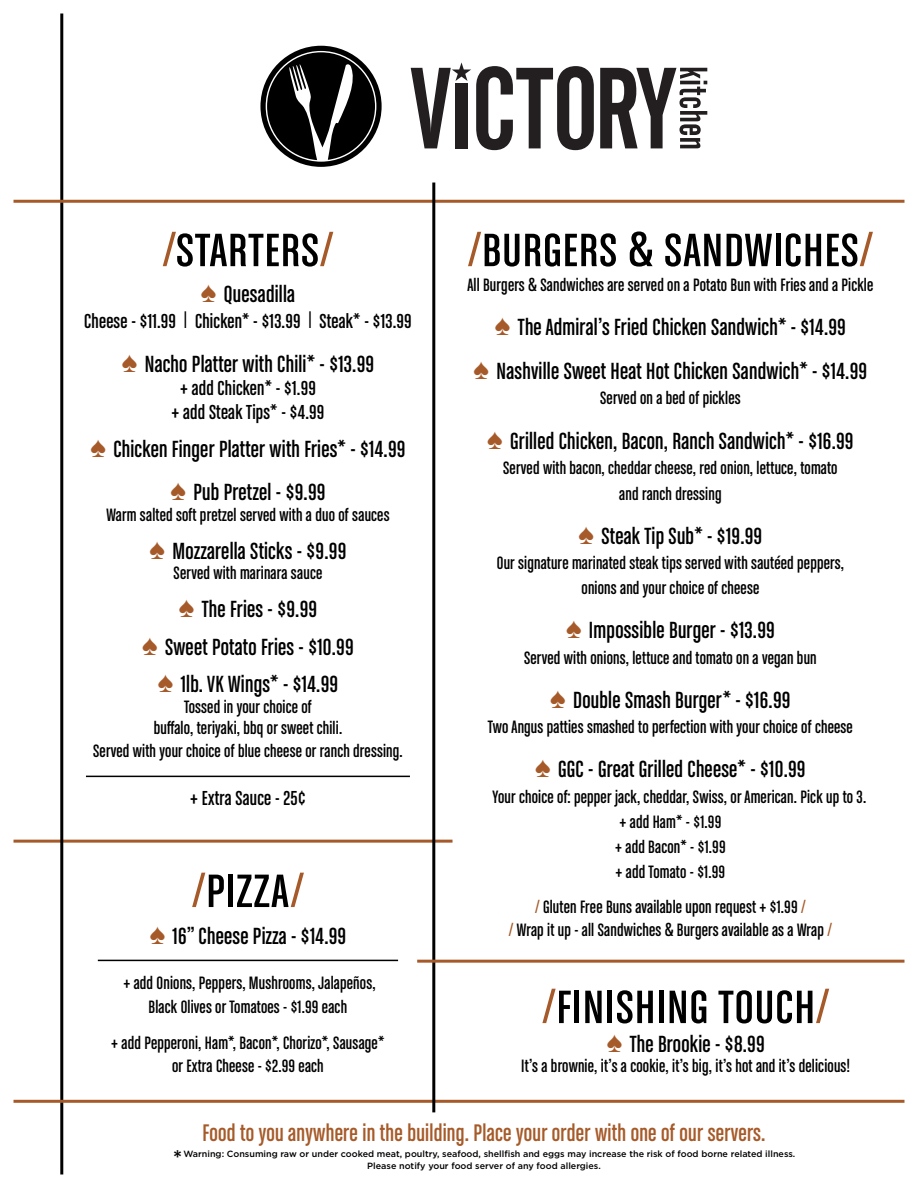
<style>
.page{position:relative;width:918px;height:1188px;background:#fff}
.page>*{position:absolute;margin:0;border:0;box-sizing:border-box;transform-origin:0 0}
.t1{font:49.65px "Chalet Comprime Cologne Sixty";letter-spacing:.02em;color:#000;scale:1.1 1}
.t2{font:25.5px "Chalet Comprime Cologne Sixty";letter-spacing:.01em;color:#a65a29}
.t3{font:24.9px "Chalet Comprime Cologne Sixty";letter-spacing:.01em;color:#000}
.t4{font:500 22.5px "Gotham";color:#000}
.t5{font:21.6px "Chalet Comprime Cologne Sixty";letter-spacing:.01em;color:#000}
.t6{font:19.05px "Chalet Comprime Cologne Sixty";letter-spacing:.01em;color:#000}
.t7{font:500 9px "Gotham";color:#000}
.s1{color:#a65a29}
.s2{font-size:24.15px}
</style>
<div class="page">
<hr style="left:14px;top:840px;width:439px;height:3px;background:#a65a29">
<hr style="left:60px;top:14px;width:3px;height:1160px;background:#000">
<hr style="left:14px;top:200px;width:890px;height:3px;background:#a65a29">
<hr style="left:14px;top:1100px;width:890px;height:3px;background:#a65a29">
<hr style="left:432px;top:183px;width:3px;height:929px;background:#000">
<hr style="left:417px;top:960px;width:488px;height:3px;background:#a65a29">
<hr style="left:86px;top:776px;width:324px;height:1px;background:#000">
<hr style="left:98px;top:960px;width:300px;height:1px;background:#000">
<svg style="left:600px;top:68px;width:107px;height:80px"></svg>
<svg style="left:411px;top:62px;width:183px;height:88px"></svg>
<svg style="left:260px;top:46px;width:122px;height:121px"></svg>
<p class="t1" style="left:163px;top:223px;width:156px"><span class="s1">/</span>STARTERS<span class="s1">/</span></p>
<p class="t3" style="left:201px;top:280px;width:96px"><span class="s1">♠</span> Quesadilla</p>
<p class="t5" style="left:84px;top:309px;width:329px">Cheese - $11.99 <span class="s2">|</span> Chicken* - $13.99 <span class="s2">|</span> Steak* - $13.99</p>
<p class="t3" style="left:122px;top:350px;width:254px"><span class="s1">♠</span> Nacho Platter with Chili* - $13.99</p>
<p class="t5" style="left:180px;top:376px;width:137px">+ add Chicken* - $1.99</p>
<p class="t5" style="left:172px;top:400px;width:154px">+ add Steak Tips* - $4.99</p>
<p class="t3" style="left:90px;top:435px;width:317px"><span class="s1">♠</span> Chicken Finger Platter with Fries* - $14.99</p>
<p class="t3" style="left:170px;top:479px;width:157px"><span class="s1">♠</span> Pub Pretzel - $9.99</p>
<p class="t6" style="left:106px;top:504px;width:285px">Warm salted soft pretzel served with a duo of sauces</p>
<p class="t3" style="left:150px;top:537px;width:198px"><span class="s1">♠</span> Mozzarella Sticks - $9.99</p>
<p class="t6" style="left:174px;top:563px;width:150px">Served with marinara sauce</p>
<p class="t3" style="left:179px;top:595px;width:140px"><span class="s1">♠</span> The Fries - $9.99</p>
<p class="t3" style="left:142px;top:633px;width:213px"><span class="s1">♠</span> Sweet Potato Fries - $10.99</p>
<p class="t3" style="left:158px;top:671px;width:182px"><span class="s1">♠</span> 1lb. VK Wings* - $14.99</p>
<p class="t6" style="left:184px;top:696px;width:129px">Tossed in your choice of</p>
<p class="t6" style="left:154px;top:717px;width:190px">buffalo, teriyaki, bbq or sweet chili.</p>
<p class="t6" style="left:93px;top:741px;width:311px">Served with your choice of blue cheese or ranch dressing.</p>
<p class="t5" style="left:190px;top:786px;width:117px">+ Extra Sauce - 25¢</p>
<p class="t1" style="left:192px;top:864px;width:103px"><span class="s1">/</span>PIZZA<span class="s1">/</span></p>
<p class="t3" style="left:150px;top:922px;width:198px"><span class="s1">♠</span> 16” Cheese Pizza - $14.99</p>
<p class="t6" style="left:123px;top:973px;width:254px">+ add Onions, Peppers, Mushrooms, Jalapeños,</p>
<p class="t6" style="left:149px;top:996px;width:200px">Black Olives or Tomatoes - $1.99 each</p>
<p class="t6" style="left:111px;top:1032px;width:275px">+ add Pepperoni, Ham*, Bacon*, Chorizo*, Sausage*</p>
<p class="t6" style="left:172px;top:1056px;width:153px">or Extra Cheese - $2.99 each</p>
<p class="t1" style="left:468px;top:223px;width:370px"><span class="s1">/</span>BURGERS &amp; SANDWICHES<span class="s1">/</span></p>
<p class="t6" style="left:467px;top:275px;width:407px">All Burgers &amp; Sandwiches are served on a Potato Bun with Fries and a Pickle</p>
<p class="t3" style="left:495px;top:314px;width:352px"><span class="s1">♠</span> The Admiral’s Fried Chicken Sandwich* - $14.99</p>
<p class="t3" style="left:474px;top:358px;width:395px"><span class="s1">♠</span> Nashville Sweet Heat Hot Chicken Sandwich* - $14.99</p>
<p class="t6" style="left:600px;top:388px;width:142px">Served on a bed of pickles</p>
<p class="t3" style="left:487px;top:427px;width:368px"><span class="s1">♠</span> Grilled Chicken, Bacon, Ranch Sandwich* - $16.99</p>
<p class="t6" style="left:503px;top:457px;width:336px">Served with bacon, cheddar cheese, red onion, lettuce, tomato</p>
<p class="t6" style="left:619px;top:483px;width:104px">and ranch dressing</p>
<p class="t3" style="left:579px;top:522px;width:185px"><span class="s1">♠</span> Steak Tip Sub* - $19.99</p>
<p class="t6" style="left:497px;top:552px;width:349px">Our signature marinated steak tips served with sautéed peppers,</p>
<p class="t6" style="left:582px;top:577px;width:179px">onions and your choice of cheese</p>
<p class="t3" style="left:566px;top:616px;width:210px"><span class="s1">♠</span> Impossible Burger - $13.99</p>
<p class="t6" style="left:524px;top:647px;width:294px">Served with onions, lettuce and tomato on a vegan bun</p>
<p class="t3" style="left:550px;top:686px;width:242px"><span class="s1">♠</span> Double Smash Burger* - $16.99</p>
<p class="t6" style="left:488px;top:716px;width:366px">Two Angus patties smashed to perfection with your choice of cheese</p>
<p class="t3" style="left:535px;top:755px;width:272px"><span class="s1">♠</span> GGC - Great Grilled Cheese* - $10.99</p>
<p class="t6" style="left:493px;top:787px;width:375px">Your choice of: pepper jack, cheddar, Swiss, or American. Pick up to 3.</p>
<p class="t6" style="left:619px;top:812px;width:103px">+ add Ham* - $1.99</p>
<p class="t6" style="left:615px;top:837px;width:112px">+ add Bacon* - $1.99</p>
<p class="t6" style="left:616px;top:862px;width:111px">+ add Tomato - $1.99</p>
<p class="t6" style="left:535px;top:897px;width:272px"><span class="s1">/</span> Gluten Free Buns available upon request + $1.99 <span class="s1">/</span></p>
<p class="t6" style="left:509px;top:919px;width:325px"><span class="s1">/</span> Wrap it up - all Sandwiches &amp; Burgers available as a Wrap <span class="s1">/</span></p>
<p class="t1" style="left:542px;top:980px;width:262px"><span class="s1">/</span>FINISHING TOUCH<span class="s1">/</span></p>
<p class="t3" style="left:607px;top:1030px;width:159px"><span class="s1">♠</span> The Brookie - $8.99</p>
<p class="t6" style="left:521px;top:1056px;width:331px">It’s a brownie, it’s a cookie, it’s big, it’s hot and it’s delicious!</p>
<p class="t2" style="left:203px;top:1119px;width:564px">Food to you anywhere in the building. Place your order with one of our servers.</p>
<p class="t4" style="left:173px;top:1144px;width:11px">*</p>
<p class="t7" style="left:184px;top:1148px;width:613px">Warning: Consuming raw or under cooked meat, poultry, seafood, shellfish and eggs may increase the risk of food borne related illness.</p>
<p class="t7" style="left:367px;top:1160px;width:235px">Please notify your food server of any food allergies.</p>
</div>
